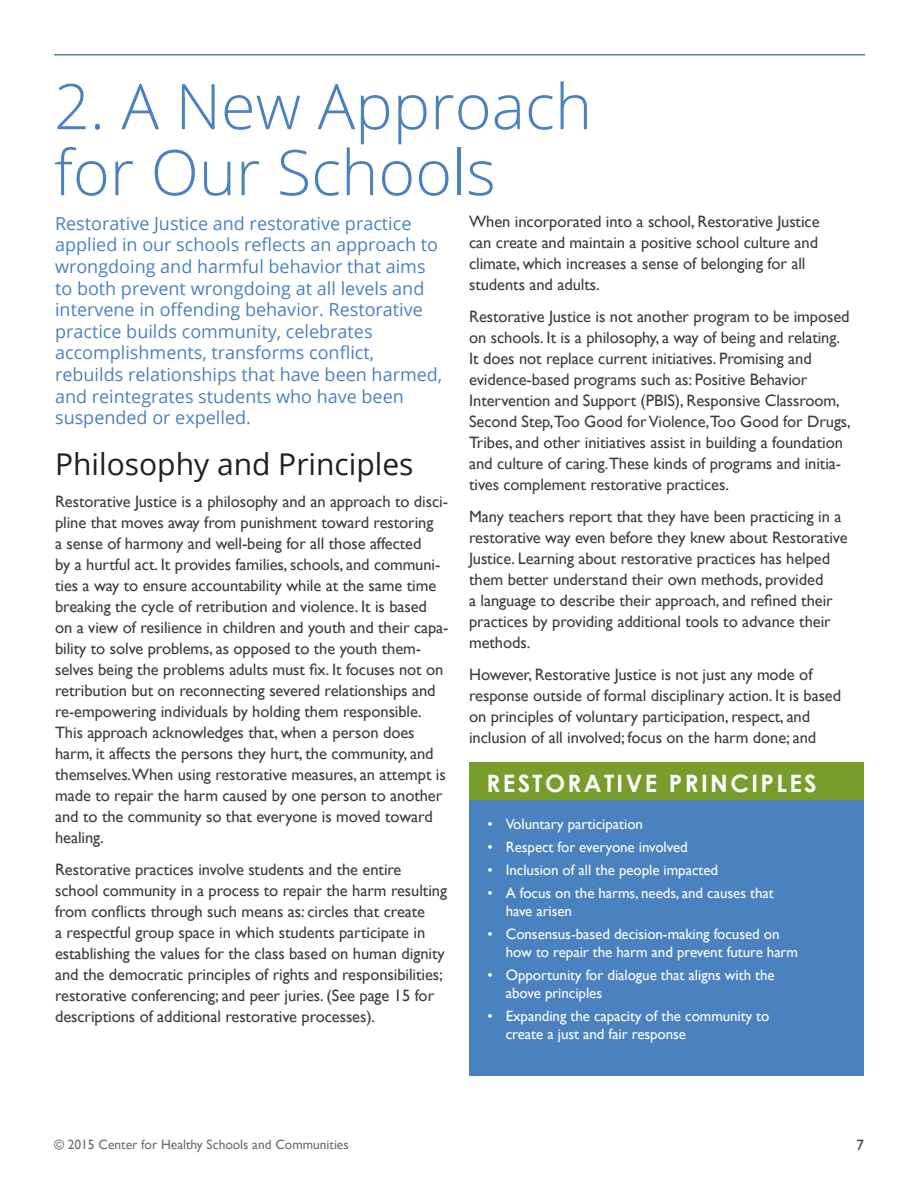
<style>
.page{position:relative;width:918px;height:1188px;background:#fff}
.page>*{position:absolute;margin:0;border:0;box-sizing:border-box;transform-origin:0 0}
.Doc_Title{font:300 63px/66px "Open Sans";color:#4a81bf}
.Heading_Large{font:30px "Open Sans";color:#231f20}
.Sidebar_Big_Text{font:700 24px "Century Gothic";letter-spacing:.1em;color:#fff}
.Heading_Large-2{font:18px/21.6px "Open Sans";color:#4a81bf}
.t1{font:16.5px/21px "Gill Sans";letter-spacing:-.005em;color:#3e3e3f}
.t2{font:15px/18px "Gill Sans";letter-spacing:-.005em;color:#fff}
.t3{font:15px "Gill Sans";color:#3e3e3f}
.t4{font:13.5px "Gill Sans";color:#6c6d70}
</style>
<div class="page">
<hr style="left:54px;top:54px;width:811px;height:2px;background:#4a81bf">
<div style="left:469px;top:762px;width:395px;height:38px;background:#789d2c"></div>
<div style="left:469px;top:800px;width:395px;height:276px;background:#4a81bf"></div>
<p class="Doc_Title" style="left:54px;top:72px;width:540px">2. A New Approach for Our Schools</p>
<p class="Heading_Large-2" style="left:55px;top:212px;width:389px">Restorative Justice and restorative practice applied in our schools reflects an approach to wrongdoing and harmful behavior that aims to both prevent wrongdoing at all levels and intervene in offending behavior. Restorative practice builds community, celebrates accomplishments, transforms conflict, rebuilds relationships that have been harmed, and reintegrates students who have been suspended or expelled.</p>
<p class="Heading_Large" style="left:55px;top:444px;width:360px">Philosophy and Principles</p>
<p class="t1" style="left:55px;top:491px;width:395px">Restorative Justice is a philosophy and an approach to disci&shy;pline that moves away from punishment toward restoring<br>a sense of harmony and well-being for all those affected<br>by a hurtful act. It provides families, schools, and communi&shy;ties a way to ensure accountability while at the same time breaking the cycle of retribution and violence. It is based<br>on a view of resilience in children and youth and their capa&shy;bility to solve problems, as opposed to the youth them&shy;selves being the problems adults must fix. It focuses not on retribution but on reconnecting severed relationships and re-empowering individuals by holding them responsible.<br>This approach acknowledges that, when a person does harm, it affects the persons they hurt, the community, and themselves.When using restorative measures, an attempt is made to repair the harm caused by one person to another and to the community so that everyone is moved toward healing.</p>
<p class="t1" style="left:55px;top:859px;width:393px">Restorative practices involve students and the entire school community in a process to repair the harm resulting from conflicts through such means as: circles that create<br>a respectful group space in which students participate in establishing the values for the class based on human dignity and the democratic principles of rights and responsibilities; restorative conferencing; and peer juries. (See page 15 for descriptions of additional restorative processes).</p>
<p class="t1" style="left:469px;top:211px;width:352px">When incorporated into a school, Restorative Justice can create and maintain a positive school culture and climate, which increases a sense of belonging for all students and adults.</p>
<p class="t1" style="left:469px;top:306px;width:383px">Restorative Justice is not another program to be imposed on schools. It is a philosophy, a way of being and relating.<br>It does not replace current initiatives. Promising and evidence-based programs such as: Positive Behavior Intervention and Support (PBIS), Responsive Classroom, Second Step,Too Good for Violence,Too Good for Drugs, Tribes, and other initiatives assist in building a foundation and culture of caring.These kinds of programs and initia&shy;tives complement restorative practices.</p>
<p class="t1" style="left:469px;top:506px;width:380px">Many teachers report that they have been practicing in a restorative way even before they knew about Restorative Justice. Learning about restorative practices has helped them better understand their own methods, provided<br>a language to describe their approach, and refined their practices by providing additional tools to advance their methods.</p>
<p class="t1" style="left:469px;top:664px;width:374px">However, Restorative Justice is not just any mode of response outside of formal disciplinary action. It is based on principles of voluntary participation, respect, and inclusion of all involved; focus on the harm done; and</p>
<p class="Sidebar_Big_Text" style="left:487px;top:768px;width:332px">RESTORATIVE PRINCIPLES</p>
<p class="t2" style="left:488px;top:815px;width:157px">• Voluntary participation</p>
<p class="t2" style="left:488px;top:838px;width:202px">• Respect for everyone involved</p>
<p class="t2" style="left:488px;top:861px;width:232px">• Inclusion of all the people impacted</p>
<p class="t2" style="left:506px;top:884px;width:270px;text-indent:-18px">• A focus on the harms, needs, and causes that have arisen</p>
<p class="t2" style="left:506px;top:926px;width:294px;text-indent:-18px">• Consensus-based decision-making focused on how to repair the harm and prevent future harm</p>
<p class="t2" style="left:506px;top:967px;width:271px;text-indent:-18px">• Opportunity for dialogue that aligns with the above principles</p>
<p class="t2" style="left:506px;top:1008px;width:265px;text-indent:-18px">• Expanding the capacity of the community to create a just and fair response</p>
<p class="t4" style="left:54px;top:1136px;width:296px">© 2015 Center for Healthy Schools and Communities</p>
<p class="t3" style="left:856px;top:1136px;width:9px">7</p>
</div>
